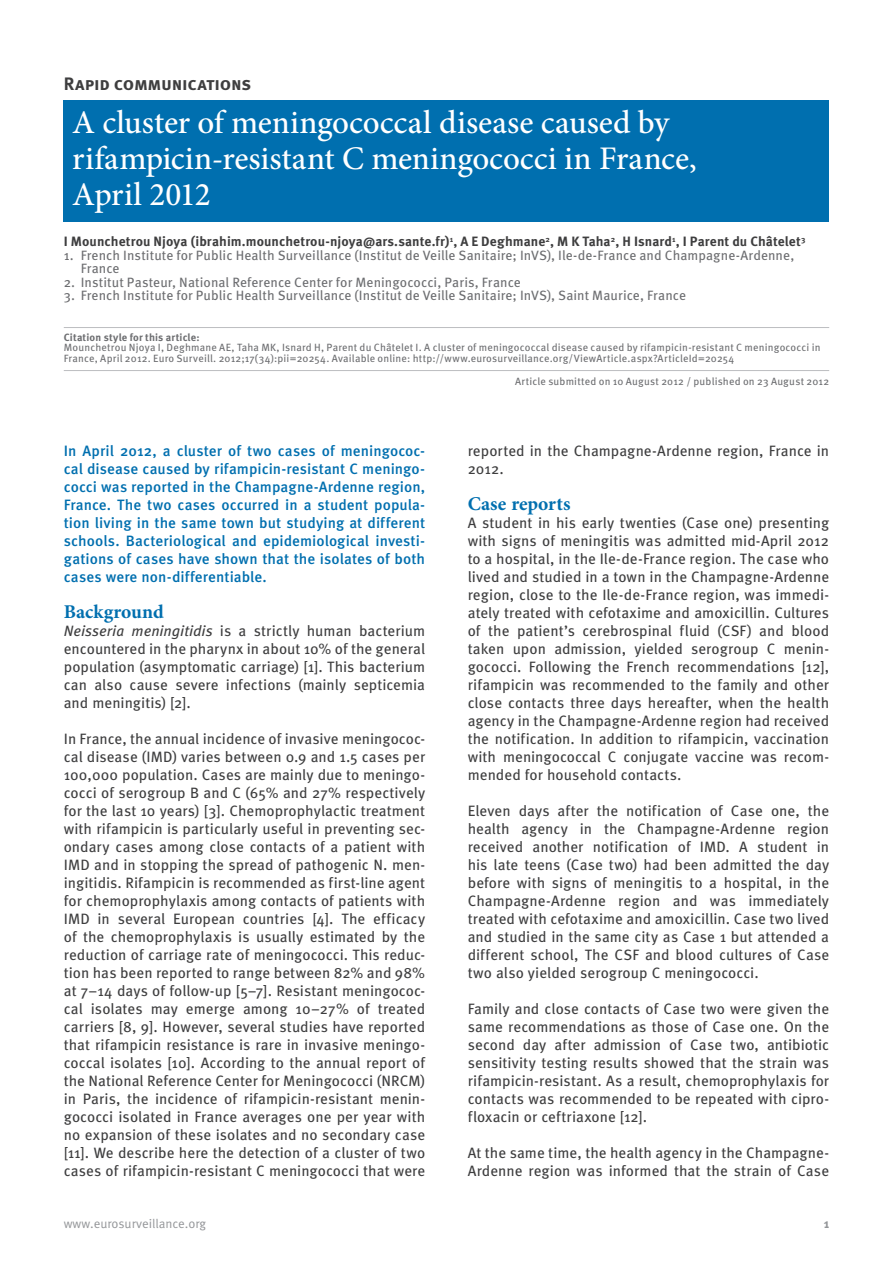
<style>
.page{position:relative;width:893px;height:1263px;background:#fff}
.page>*{position:absolute;margin:0;border:0;box-sizing:border-box;transform-origin:0 0}
.t1{font:500 33px/36px "Minion Pro";letter-spacing:-.005em;color:#fff}
.t2{font:700 19.5px "Minion Pro";color:#006faf}
.t3{font:700 18px "Meta Pro";letter-spacing:-.015em;color:#3e3e3f}
.t4{font:15px/18px "Meta Pro";color:#3e3e3f;text-align:justify}
.t5{font:500 15px/18px "Meta Pro";letter-spacing:.005em;color:#006faf;text-align:justify}
.t6{font:13.5px/13.5px "Meta Pro";letter-spacing:.005em;color:#6c6d70}
.t7{font:700 13.5px "Meta Pro";letter-spacing:.01em;color:#3e3e3f}
.t8{font:12.75px "Meta Pro";color:#939598}
.t9{font:700 12.75px "Meta Pro";color:#939598}
.t10{font:10.5px/10.5px "Meta Pro";letter-spacing:.015em;color:#6c6d70}
.t11{font:700 10.5px "Meta Pro";letter-spacing:.015em;color:#6c6d70}
.s1{font-style:italic}
</style>
<div class="page">
<hr style="left:64px;top:327px;width:765px;height:1px;background:#bcbdc0">
<hr style="left:64px;top:370px;width:765px;height:1px;background:#bcbdc0">
<div style="left:64px;top:100px;width:765px;height:122px;background:#006faf"></div>
<p class="t3" style="left:64px;top:72px;width:189px">Rapid communications</p>
<h1 class="t1" style="left:72px;top:104px;width:626px">A cluster of meningococcal disease caused by rifampicin-resistant C meningococci in France,<br>April 2012</h1>
<p class="t7" style="left:64px;top:233px;width:743px">I Mounchetrou Njoya (ibrahim.mounchetrou-njoya@ars.sante.fr)<sup>1</sup>, A E Deghmane<sup>2</sup>, M K Taha<sup>2</sup>, H Isnard<sup>1</sup>, I Parent du Châtelet<sup>3</sup></p>
<p class="t6" style="left:81px;top:249px;width:715px;text-indent:-17px">1. French Institute for Public Health Surveillance (Institut de Veille Sanitaire; InVS), Ile-de-France and Champagne-Ardenne,<br>France</p>
<p class="t6" style="left:64px;top:276px;width:459px">2. Institut Pasteur, National Reference Center for Meningococci, Paris, France</p>
<p class="t6" style="left:64px;top:289px;width:624px">3. French Institute for Public Health Surveillance (Institut de Veille Sanitaire; InVS), Saint Maurice, France</p>
<p class="t11" style="left:64px;top:330px;width:137px">Citation style for this article:</p>
<p class="t10" style="left:64px;top:343px;width:758px">Mounchetrou Njoya I, Deghmane AE, Taha MK, Isnard H, Parent du Châtelet I. A cluster of meningococcal disease caused by rifampicin-resistant C meningococci in<br>France, April 2012. Euro Surveill. 2012;17(34):pii=20254. Available online: http://www.eurosurveillance.org/ViewArticle.aspx?ArticleId=20254</p>
<p class="t10" style="left:515px;top:376px;width:315px">Article submitted on 10 August 2012 / published on 23 August 2012</p>
<p class="t5" style="left:64px;top:442px;width:363px">In April 2012, a cluster of two cases of meningococ&shy;cal disease caused by rifampicin-resistant C meningo&shy;cocci was reported in the Champagne-Ardenne region, France. The two cases occurred in a student popula&shy;tion living in the same town but studying at different schools. Bacteriological and epidemiological investi&shy;gations of cases have shown that the isolates of both cases were non-differentiable.</p>
<h2 class="t2" style="left:64px;top:598px;width:101px">Background</h2>
<p class="t4" style="left:64px;top:622px;width:363px"><span class="s1">Neisseria meningitidis</span> is a strictly human bacterium encountered in the pharynx in about 10% of the general population (asymptomatic carriage) [1]. This bacterium can also cause severe infections (mainly septicemia and meningitis) [2].</p>
<p class="t4" style="left:64px;top:730px;width:363px">In France, the annual incidence of invasive meningococ&shy;cal disease (IMD) varies between 0.9 and 1.5 cases per 100,000 population. Cases are mainly due to meningo&shy;cocci of serogroup B and C (65% and 27% respectively for the last 10 years) [3]. Chemoprophylactic treatment with rifampicin is particularly useful in preventing sec&shy;ondary cases among close contacts of a patient with IMD and in stopping the spread of pathogenic N. men&shy;ingitidis. Rifampicin is recommended as first-line agent for chemoprophylaxis among contacts of patients with IMD in several European countries [4]. The efficacy of the chemoprophylaxis is usually estimated by the reduction of carriage rate of meningococci. This reduc&shy;tion has been reported to range between 82% and 98% at 7–14 days of follow-up [5–7]. Resistant meningococ&shy;cal isolates may emerge among 10–27% of treated carriers [8, 9]. However, several studies have reported that rifampicin resistance is rare in invasive meningo&shy;coccal isolates [10]. According to the annual report of the National Reference Center for Meningococci (NRCM) in Paris, the incidence of rifampicin-resistant menin&shy;gococci isolated in France averages one per year with no expansion of these isolates and no secondary case [11]. We describe here the detection of a cluster of two cases of rifampicin-resistant C meningococci that were</p>
<p class="t4" style="left:468px;top:442px;width:363px">reported in the Champagne-Ardenne region, France in<br>2012.</p>
<h2 class="t2" style="left:468px;top:490px;width:104px">Case reports</h2>
<p class="t4" style="left:468px;top:514px;width:363px">A student in his early twenties (Case one) presenting with signs of meningitis was admitted mid-April 2012 to a hospital, in the Ile-de-France region. The case who lived and studied in a town in the Champagne-Ardenne region, close to the Ile-de-France region, was immedi&shy;ately treated with cefotaxime and amoxicillin. Cultures of the patient’s cerebrospinal fluid (CSF) and blood taken upon admission, yielded serogroup C menin&shy;gococci. Following the French recommendations [12], rifampicin was recommended to the family and other close contacts three days hereafter, when the health agency in the Champagne-Ardenne region had received the notification. In addition to rifampicin, vaccination with meningococcal C conjugate vaccine was recom&shy;mended for household contacts.</p>
<p class="t4" style="left:468px;top:802px;width:363px">Eleven days after the notification of Case one, the health agency in the Champagne-Ardenne region received another notification of IMD. A student in his late teens (Case two) had been admitted the day before with signs of meningitis to a hospital, in the Champagne-Ardenne region and was immediately treated with cefotaxime and amoxicillin. Case two lived and studied in the same city as Case 1 but attended a different school, The CSF and blood cultures of Case two also yielded serogroup C meningococci.</p>
<p class="t4" style="left:468px;top:1000px;width:363px">Family and close contacts of Case two were given the same recommendations as those of Case one. On the second day after admission of Case two, antibiotic sensitivity testing results showed that the strain was rifampicin-resistant. As a result, chemoprophylaxis for contacts was recommended to be repeated with cipro&shy;floxacin or ceftriaxone [12].</p>
<p class="t4" style="left:468px;top:1144px;width:363px">At the same time, the health agency in the Champagne-<br>Ardenne region was informed that the strain of Case</p>
<p class="t8" style="left:64px;top:1215px;width:144px">www.eurosurveillance.org</p>
<p class="t9" style="left:824px;top:1215px;width:7px">1</p>
</div>
